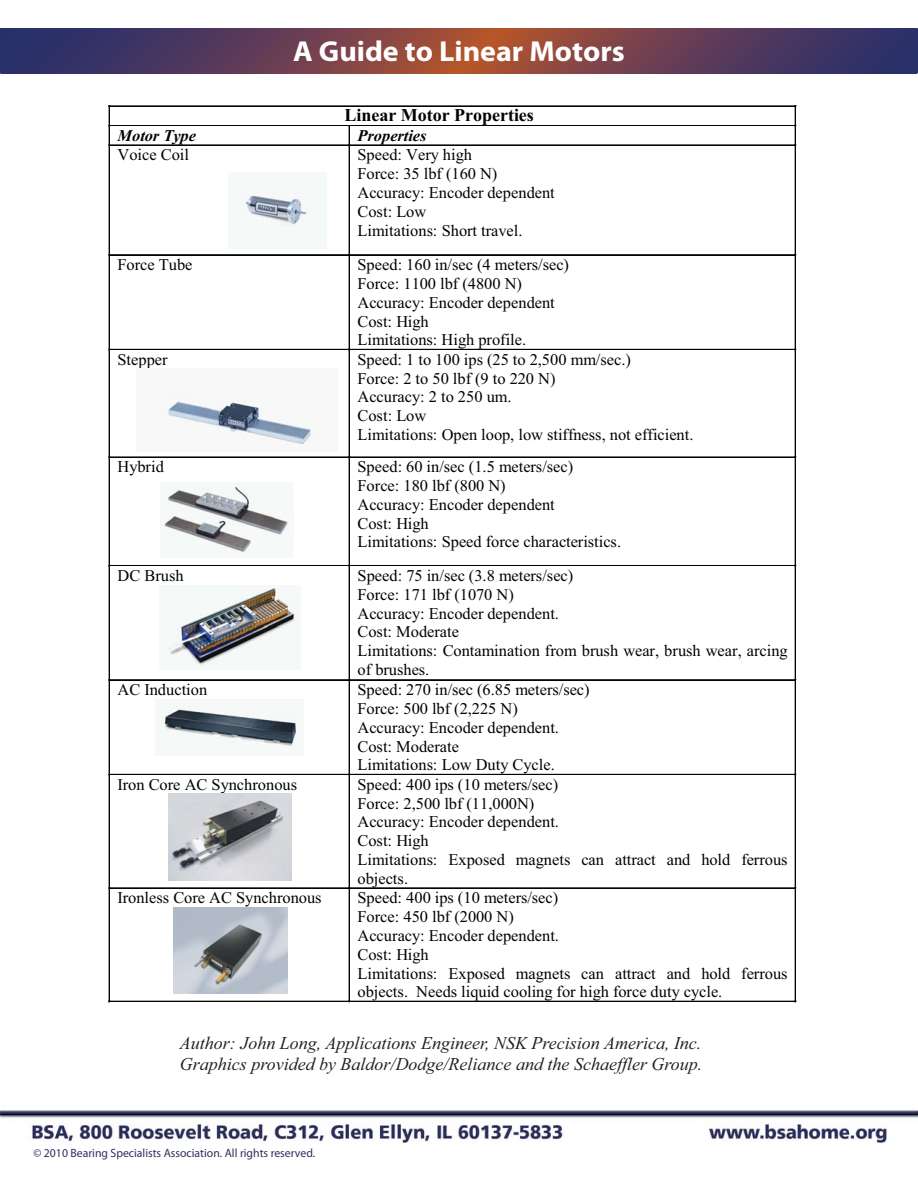
<style>
.page{position:relative;width:918px;height:1188px;background:#fff}
.page>*{position:absolute;margin:0;border:0;box-sizing:border-box;transform-origin:0 0}
.t1{font:700 28.95px "Myriad Pro";color:#fff;scale:1.04 1}
.t2{font:italic 18px/21.6px "Times New Roman";color:#231f20}
.t3{font:700 18px "Times New Roman";color:#020303}
.t4{font:16.35px/18.8px "Times New Roman";color:#020303}
.t5{font:italic 700 16.35px "Times New Roman";color:#020303}
.t6{font:900 12px "Frutiger LT";color:#2c305d}
</style>
<div class="page">
<svg style="left:0;top:28px;width:918px;height:45px;background:#633d53"></svg>
<hr style="left:110px;top:106px;width:685px;height:1px;background:#020303">
<hr style="left:110px;top:125px;width:240px;height:1px;background:#020303">
<hr style="left:350px;top:125px;width:445px;height:1px;background:#020303">
<svg style="left:109px;top:106px;width:1px;height:40px"></svg>
<hr style="left:110px;top:145px;width:239px;height:1px;background:#020303">
<svg style="left:349px;top:126px;width:1px;height:20px"></svg>
<hr style="left:350px;top:145px;width:445px;height:1px;background:#020303">
<svg style="left:795px;top:106px;width:1px;height:40px"></svg>
<hr style="left:109px;top:146px;width:1px;height:109px;background:#020303">
<hr style="left:349px;top:146px;width:1px;height:109px;background:#020303">
<hr style="left:795px;top:146px;width:1px;height:109px;background:#020303">
<hr style="left:110px;top:255px;width:239px;height:1px;background:#020303">
<hr style="left:110px;top:254px;width:239px;height:1px;background:#020303">
<hr style="left:350px;top:255px;width:445px;height:1px;background:#020303">
<hr style="left:350px;top:254px;width:445px;height:1px;background:#020303">
<hr style="left:109px;top:255px;width:1px;height:94px;background:#020303">
<hr style="left:349px;top:255px;width:1px;height:94px;background:#020303">
<hr style="left:795px;top:255px;width:1px;height:94px;background:#020303">
<hr style="left:110px;top:349px;width:239px;height:1px;background:#020303">
<hr style="left:350px;top:349px;width:445px;height:1px;background:#020303">
<hr style="left:109px;top:350px;width:1px;height:107px;background:#020303">
<hr style="left:349px;top:350px;width:1px;height:107px;background:#020303">
<hr style="left:795px;top:350px;width:1px;height:107px;background:#020303">
<hr style="left:110px;top:457px;width:239px;height:1px;background:#020303">
<hr style="left:350px;top:457px;width:445px;height:1px;background:#020303">
<hr style="left:109px;top:458px;width:1px;height:107px;background:#020303">
<hr style="left:349px;top:458px;width:1px;height:107px;background:#020303">
<hr style="left:795px;top:458px;width:1px;height:107px;background:#020303">
<hr style="left:110px;top:565px;width:239px;height:1px;background:#020303">
<hr style="left:350px;top:565px;width:445px;height:1px;background:#020303">
<hr style="left:109px;top:566px;width:1px;height:114px;background:#020303">
<hr style="left:349px;top:566px;width:1px;height:114px;background:#020303">
<hr style="left:795px;top:566px;width:1px;height:114px;background:#020303">
<hr style="left:110px;top:680px;width:239px;height:1px;background:#020303">
<hr style="left:110px;top:679px;width:239px;height:1px;background:#020303">
<hr style="left:350px;top:680px;width:445px;height:1px;background:#020303">
<hr style="left:350px;top:679px;width:445px;height:1px;background:#020303">
<hr style="left:109px;top:680px;width:1px;height:94px;background:#020303">
<hr style="left:349px;top:680px;width:1px;height:94px;background:#020303">
<hr style="left:795px;top:680px;width:1px;height:94px;background:#020303">
<hr style="left:110px;top:774px;width:239px;height:1px;background:#020303">
<hr style="left:350px;top:774px;width:445px;height:1px;background:#020303">
<hr style="left:109px;top:775px;width:1px;height:113px;background:#020303">
<hr style="left:349px;top:775px;width:1px;height:113px;background:#020303">
<hr style="left:795px;top:775px;width:1px;height:113px;background:#020303">
<hr style="left:110px;top:888px;width:239px;height:1px;background:#020303">
<hr style="left:350px;top:888px;width:445px;height:1px;background:#020303">
<hr style="left:109px;top:889px;width:1px;height:112px;background:#020303">
<hr style="left:110px;top:1001px;width:239px;height:1px;background:#020303">
<hr style="left:349px;top:889px;width:1px;height:112px;background:#020303">
<hr style="left:350px;top:1001px;width:445px;height:1px;background:#020303">
<hr style="left:795px;top:889px;width:1px;height:112px;background:#020303">
<img style="left:238px;top:190px;width:71px;height:36px">
<img style="left:159px;top:394px;width:161px;height:57px">
<img style="left:164px;top:482px;width:124px;height:76px">
<img style="left:164px;top:586px;width:135px;height:80px">
<img style="left:160px;top:704px;width:141px;height:48px">
<img style="left:168px;top:794px;width:124px;height:87px">
<img style="left:174px;top:907px;width:113px;height:86px">
<img style="left:0;top:1110px;width:918px;height:34px">
<h1 class="t1" style="left:293px;top:40px;width:320px">A Guide to Linear Motors</h1>
<p class="t3" style="left:344px;top:104px;width:191px">Linear Motor Properties</p>
<p class="t5" style="left:117px;top:126px;width:80px">Motor Type</p>
<p class="t5" style="left:357px;top:126px;width:71px">Properties</p>
<p class="t4" style="left:117px;top:147px;width:73px">Voice Coil</p>
<p class="t4" style="left:357px;top:147px;width:199px">Speed: Very high<br>Force: 35 lbf (160 N)<br>Accuracy: Encoder dependent<br>Cost: Low<br>Limitations: Short travel.</p>
<p class="t4" style="left:117px;top:257px;width:77px">Force Tube</p>
<p class="t4" style="left:357px;top:257px;width:213px">Speed: 160 in/sec (4 meters/sec)<br>Force: 1100 lbf (4800 N)<br>Accuracy: Encoder dependent<br>Cost: High<br>Limitations: High profile.</p>
<p class="t4" style="left:117px;top:352px;width:52px">Stepper</p>
<p class="t4" style="left:357px;top:352px;width:337px">Speed: 1 to 100 ips (25 to 2,500 mm/sec.)<br>Force: 2 to 50 lbf (9 to 220 N)<br>Accuracy: 2 to 250 um.<br>Cost: Low<br>Limitations: Open loop, low stiffness, not efficient.</p>
<p class="t4" style="left:117px;top:459px;width:48px">Hybrid</p>
<p class="t4" style="left:357px;top:459px;width:265px">Speed: 60 in/sec (1.5 meters/sec)<br>Force: 180 lbf (800 N)<br>Accuracy: Encoder dependent<br>Cost: High<br>Limitations: Speed force characteristics.</p>
<p class="t4" style="left:117px;top:568px;width:68px">DC Brush</p>
<p class="t4" style="left:357px;top:568px;width:432px">Speed: 75 in/sec (3.8 meters/sec)<br>Force: 171 lbf (1070 N)<br>Accuracy: Encoder dependent.<br>Cost: Moderate<br>Limitations: Contamination from brush wear, brush wear, arcing of brushes.</p>
<p class="t4" style="left:117px;top:682px;width:91px">AC Induction</p>
<p class="t4" style="left:357px;top:682px;width:234px">Speed: 270 in/sec (6.85 meters/sec)<br>Force: 500 lbf (2,225 N)<br>Accuracy: Encoder dependent.<br>Cost: Moderate<br>Limitations: Low Duty Cycle.</p>
<p class="t4" style="left:117px;top:777px;width:181px">Iron Core AC Synchronous</p>
<p class="t4" style="left:357px;top:777px;width:432px">Speed: 400 ips (10 meters/sec)<br>Force: 2,500 lbf (11,000N)<br>Accuracy: Encoder dependent.<br>Cost: High<br>Limitations: Exposed magnets can attract and hold ferrous objects.</p>
<p class="t4" style="left:117px;top:890px;width:206px">Ironless Core AC Synchronous</p>
<p class="t4" style="left:357px;top:890px;width:432px">Speed: 400 ips (10 meters/sec)<br>Force: 450 lbf (2000 N)<br>Accuracy: Encoder dependent.<br>Cost: High<br>Limitations: Exposed magnets can attract and hold ferrous objects. Needs liquid cooling for high force duty cycle.</p>
<p class="t2" style="left:180px;top:1034px;width:524px">Author: John Long, Applications Engineer, NSK Precision America, Inc.<br>Graphics provided by Baldor/Dodge/Reliance and the Schaeffler Group.</p>
<p class="t6" style="left:34px;top:1148px;width:283px">© 2010 Bearing Specialists Association. All rights reserved.</p>
</div>
